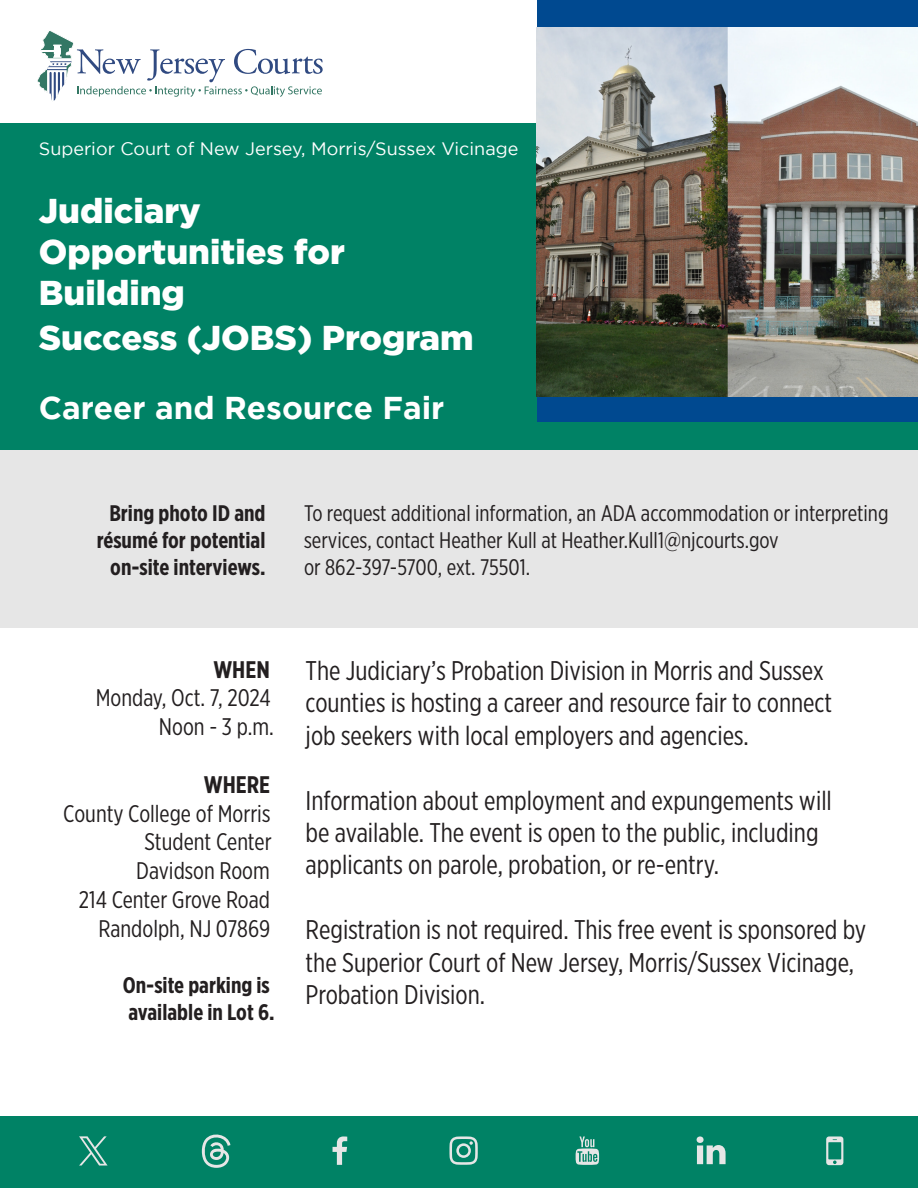
<style>
.page{position:relative;width:918px;height:1188px;background:#fff}
.page>*{position:absolute;margin:0;border:0;box-sizing:border-box;transform-origin:0 0}
.t1{font:900 34.5px/41.4px "Gotham";color:#fff}
.t2{font:700 31.5px "Gotham";color:#fff}
.t3{font:27px/32.4px "Gotham X Narrow";color:#231f20}
.t4{font:24px/28.8px "Gotham X Narrow";color:#231f20;text-align:center}
.t5{font:700 24px "Gotham X Narrow";color:#231f20}
.t6{font:22.5px/27px "Gotham X Narrow";color:#231f20}
.t7{font:700 22.5px/27px "Gotham X Narrow";color:#231f20}
.t8{font:18px "Gotham";color:#fff}
</style>
<div class="page">
<div style="left:0;top:1116px;width:918px;height:72px;background:#008265"></div>
<div style="left:0;top:124px;width:918px;height:330px;background:#008265"></div>
<svg style="left:37px;top:31px;width:286px;height:70px"></svg>
<div style="left:537px;top:0;width:381px;height:421px;background:#004990"></div>
<svg style="left:333px;top:1136px;width:14px;height:29px"></svg>
<svg style="left:449px;top:1136px;width:29px;height:29px"></svg>
<svg style="left:697px;top:1136px;width:29px;height:28px"></svg>
<svg style="left:826px;top:1136px;width:17px;height:29px"></svg>
<svg style="left:576px;top:1137px;width:23px;height:28px"></svg>
<svg style="left:202px;top:1134px;width:29px;height:34px"></svg>
<svg style="left:79px;top:1136px;width:29px;height:30px"></svg>
<img style="left:537px;top:27px;width:381px;height:370px">
<div style="left:0;top:450px;width:918px;height:177px;background:#e6e6e6"></div>
<p class="t8" style="left:39px;top:139px;width:481px">Superior Court of New Jersey, Morris/Sussex Vicinage</p>
<p class="t1" style="left:39px;top:189px;width:308px">Judiciary<br>Opportunities for<br>Building</p>
<p class="t1" style="left:39px;top:317px;width:436px">Success (JOBS) Program</p>
<p class="t2" style="left:39px;top:390px;width:407px">Career and Resource Fair</p>
<p class="t7" style="left:97px;top:499px;width:170px;text-align:center">Bring photo ID and résumé for potential on-site interviews.</p>
<p class="t6" style="left:304px;top:499px;width:586px">To request additional information, an ADA accommodation or interpreting services, contact Heather Kull at Heather.Kull1@njcourts.gov<br>or 862-397-5700, ext. 75501.</p>
<p class="t5" style="left:213px;top:654px;width:58px">WHEN</p>
<p class="t4" style="left:96px;top:683px;width:176px">Monday, Oct. 7, 2024</p>
<p class="t4" style="left:159px;top:712px;width:117px">Noon - 3 p.m.</p>
<p class="t5" style="left:204px;top:770px;width:68px">WHERE</p>
<p class="t4" style="left:63px;top:798px;width:209px">County College of Morris</p>
<p class="t4" style="left:136px;top:827px;width:137px">Student Center<br>Davidson Room</p>
<p class="t4" style="left:79px;top:885px;width:193px">214 Center Grove Road</p>
<p class="t4" style="left:98px;top:914px;width:173px">Randolph, NJ 07869</p>
<p class="t7" style="left:123px;top:971px;width:153px">On-site parking is available in Lot 6.</p>
<p class="t3" style="left:306px;top:654px;width:528px">The Judiciary’s Probation Division in Morris and Sussex counties is hosting a career and resource fair to connect job seekers with local employers and agencies.</p>
<p class="t3" style="left:306px;top:784px;width:528px">Information about employment and expungements will be available. The event is open to the public, including applicants on parole, probation, or re-entry.</p>
<p class="t3" style="left:306px;top:913px;width:562px">Registration is not required. This free event is sponsored by the Superior Court of New Jersey, Morris/Sussex Vicinage,<br>Probation Division.</p>
</div>
